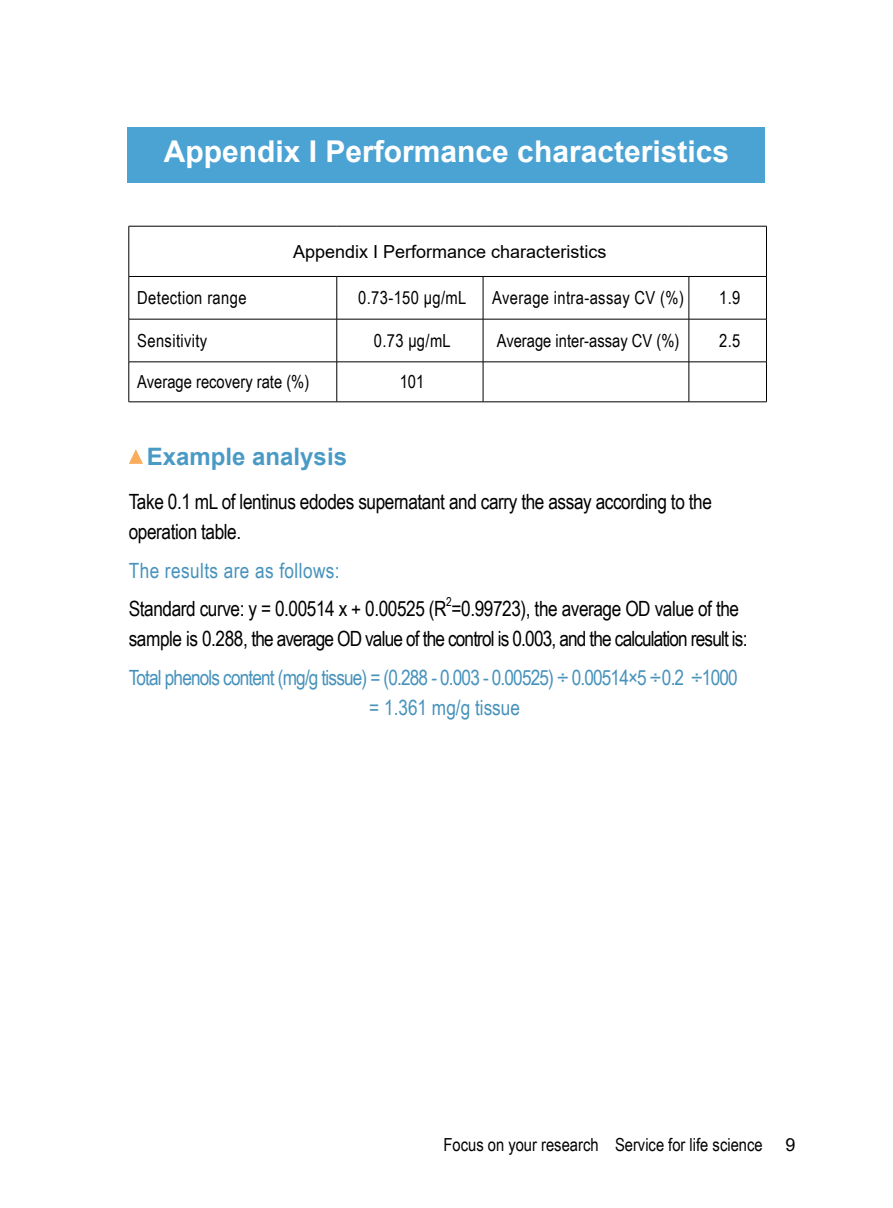
<style>
.page{position:relative;width:893px;height:1208px;background:#fff}
.page>*{position:absolute;margin:0;border:0;box-sizing:border-box;transform-origin:0 0}
.t1{font:700 30px "Arial";color:#fff}
.t2{font:700 24px "Arial";color:#4a9ac6}
.t3{font:21px/30px "Arial Narrow";letter-spacing:-.02em;color:#000}
.t4{font:21px/30px "Arial Narrow";letter-spacing:-.04em;color:#4792bb}
.t5{font:21px "Arial Narrow";letter-spacing:-.04em;color:#000}
.t6{font:21px "Arial Narrow";letter-spacing:.02em;color:#4792bb}
.t7{font:18px "Arial Narrow";color:#000}
.t8{font:18px "Arial Narrow";letter-spacing:.02em;color:#000}
.t9{font:18px "Arial";color:#000}
.t10{font:12.3px "Arial Narrow";color:#000}
</style>
<div class="page">
<div style="left:128px;top:127px;width:637px;height:56px;background:#4ba3d4"></div>
<hr style="left:129px;top:319px;width:208px;height:1px;background:#000">
<hr style="left:337px;top:319px;width:146px;height:1px;background:#000">
<hr style="left:483px;top:319px;width:206px;height:1px;background:#000">
<hr style="left:689px;top:319px;width:78px;height:1px;background:#000">
<hr style="left:129px;top:361px;width:208px;height:1px;background:#000">
<hr style="left:337px;top:361px;width:146px;height:1px;background:#000">
<hr style="left:483px;top:361px;width:206px;height:1px;background:#000">
<hr style="left:689px;top:361px;width:78px;height:1px;background:#000">
<hr style="left:129px;top:401px;width:208px;height:1px;background:#000">
<hr style="left:337px;top:401px;width:146px;height:1px;background:#000">
<hr style="left:483px;top:401px;width:206px;height:1px;background:#000">
<hr style="left:689px;top:401px;width:78px;height:1px;background:#000">
<hr style="left:129px;top:226px;width:208px;height:1px;background:#000">
<hr style="left:128px;top:226px;width:1px;height:50px;background:#000">
<hr style="left:337px;top:226px;width:146px;height:1px;background:#000">
<hr style="left:483px;top:226px;width:206px;height:1px;background:#000">
<hr style="left:689px;top:226px;width:78px;height:1px;background:#000">
<hr style="left:129px;top:276px;width:208px;height:1px;background:#000">
<hr style="left:128px;top:277px;width:1px;height:42px;background:#000">
<hr style="left:128px;top:319px;width:1px;height:43px;background:#000">
<hr style="left:128px;top:362px;width:1px;height:40px;background:#000">
<hr style="left:766px;top:226px;width:1px;height:50px;background:#000">
<hr style="left:337px;top:276px;width:146px;height:1px;background:#000">
<hr style="left:336px;top:277px;width:1px;height:42px;background:#000">
<hr style="left:483px;top:276px;width:206px;height:1px;background:#000">
<hr style="left:483px;top:277px;width:1px;height:42px;background:#000">
<hr style="left:689px;top:276px;width:78px;height:1px;background:#000">
<hr style="left:688px;top:277px;width:1px;height:42px;background:#000">
<hr style="left:766px;top:277px;width:1px;height:42px;background:#000">
<hr style="left:336px;top:319px;width:1px;height:43px;background:#000">
<hr style="left:483px;top:319px;width:1px;height:43px;background:#000">
<hr style="left:688px;top:319px;width:1px;height:43px;background:#000">
<hr style="left:766px;top:319px;width:1px;height:43px;background:#000">
<hr style="left:336px;top:362px;width:1px;height:40px;background:#000">
<hr style="left:483px;top:362px;width:1px;height:40px;background:#000">
<hr style="left:688px;top:362px;width:1px;height:40px;background:#000">
<hr style="left:766px;top:362px;width:1px;height:40px;background:#000">
<svg style="left:129px;top:449px;width:14px;height:15px"></svg>
<h1 class="t1" style="left:164px;top:130px;width:567px">Appendix I Performance characteristics</h1>
<p class="t9" style="left:293px;top:239px;width:315px">Appendix I Performance characteristics</p>
<p class="t8" style="left:137px;top:285px;width:111px">Detection range</p>
<p class="t7" style="left:358px;top:285px;width:110px">0.73-150 μg/mL</p>
<p class="t8" style="left:492px;top:285px;width:193px">Average intra-assay CV (%)</p>
<p class="t7" style="left:719px;top:285px;width:23px">1.9</p>
<p class="t8" style="left:137px;top:327px;width:72px">Sensitivity</p>
<p class="t7" style="left:374px;top:327px;width:79px">0.73 μg/mL</p>
<p class="t7" style="left:497px;top:327px;width:184px">Average inter-assay CV (%)</p>
<p class="t7" style="left:719px;top:327px;width:23px">2.5</p>
<p class="t7" style="left:137px;top:369px;width:174px">Average recovery rate (%)</p>
<p class="t7" style="left:400px;top:369px;width:26px">101</p>
<p class="t2" style="left:147px;top:440px;width:202px">Example analysis</p>
<p class="t3" style="left:129px;top:486px;width:585px">Take 0.1 mL of lentinus edodes supernatant and carry the assay according to the operation table.</p>
<p class="t6" style="left:129px;top:555px;width:212px">The results are as follows:</p>
<p class="t3" style="left:129px;top:593px;width:612px">Standard curve: y = 0.00514 x + 0.00525 (R =0.99723), the average OD value of the</p>
<p class="t10" style="left:446px;top:593px;width:7px">2</p>
<p class="t5" style="left:129px;top:623px;width:620px">sample is 0.288, the average OD value of the control is 0.003, and the calculation result is:</p>
<p class="t4" style="left:369px;top:661px;width:370px;text-indent:-240px">Total phenols content (mg/g tissue) = (0.288 - 0.003 - 0.00525) ÷ 0.00514×5 ÷0.2 ÷1000 = 1.361 mg/g tissue</p>
<p class="t7" style="left:443px;top:1131px;width:321px">Focus on your research Service for life science</p>
<p class="t9" style="left:785px;top:1132px;width:12px">9</p>
</div>
